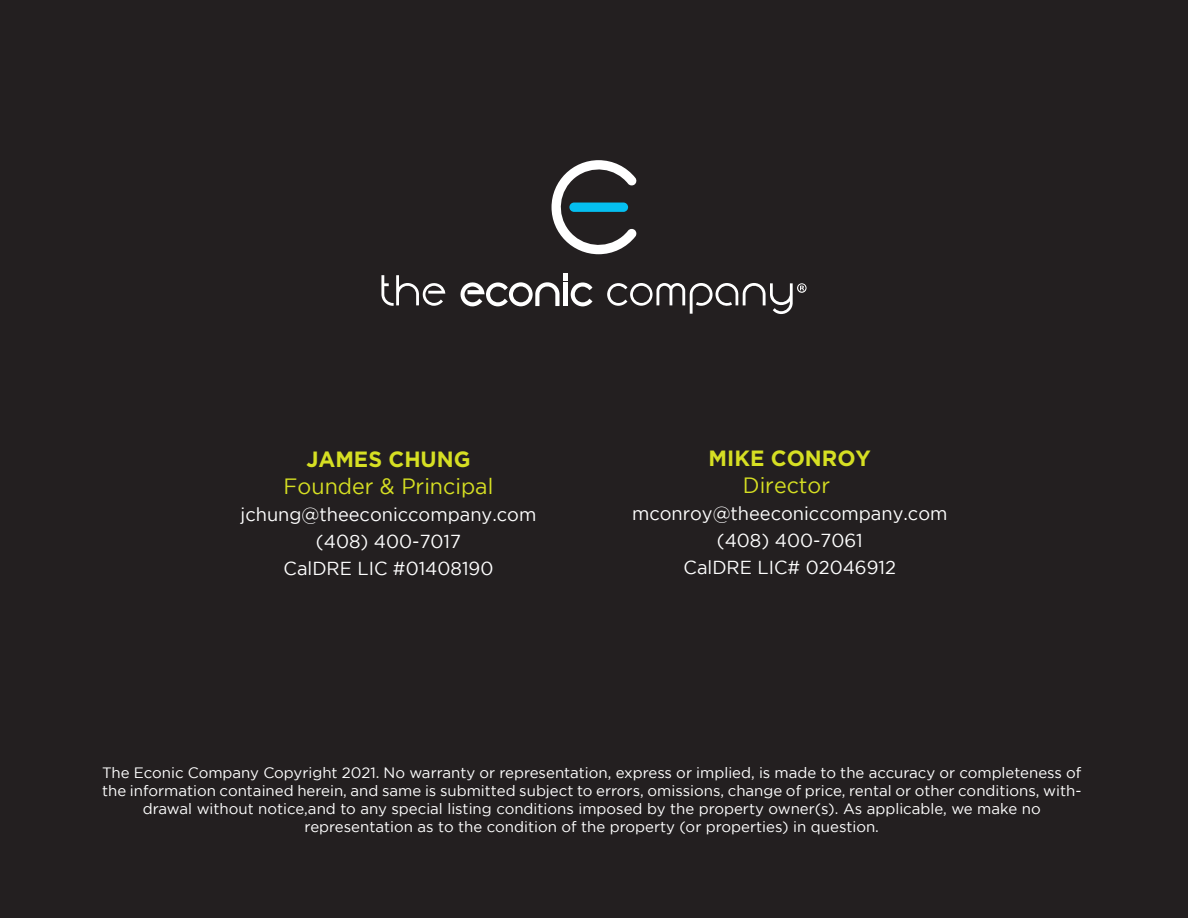
<style>
.page{position:relative;width:1188px;height:918px;background:#231f20}
.page>*{position:absolute;margin:0;border:0;box-sizing:border-box;transform-origin:0 0}
.t1{font:22.05px "Gotham";color:#d6df23}
.t2{font:700 22.05px "Gotham";color:#d6df23}
.t3{font:18.75px/27px "Gotham";color:#fff;text-align:center}
.t4{font:15px/18px "Gotham";color:#fff;text-align:center}
</style>
<div class="page">
<svg style="left:552px;top:160px;width:85px;height:94px"></svg>
<svg style="left:381px;top:275px;width:64px;height:31px"></svg>
<svg style="left:460px;top:282px;width:100px;height:24px"></svg>
<div style="left:563px;top:283px;width:5px;height:23px;background:#fff"></div>
<div style="left:563px;top:273px;width:5px;height:8px;background:#fff"></div>
<svg style="left:571px;top:282px;width:22px;height:24px"></svg>
<svg style="left:607px;top:283px;width:200px;height:31px"></svg>
<h1 class="t2" style="left:306px;top:447px;width:166px">JAMES CHUNG</h1>
<h1 class="t1" style="left:284px;top:474px;width:211px">Founder &amp; Principal</h1>
<p class="t3" style="left:241px;top:501px;width:297px">jchung@theeconiccompany.com (408) 400-7017<br>CalDRE LIC #01408190</p>
<h1 class="t2" style="left:709px;top:446px;width:164px">MIKE CONROY</h1>
<h1 class="t1" style="left:743px;top:473px;width:89px">Director</h1>
<p class="t3" style="left:632px;top:500px;width:317px">mconroy@theeconiccompany.com (408) 400-7061<br>CalDRE LIC# 02046912</p>
<p class="t4" style="left:102px;top:763px;width:981px">The Econic Company Copyright 2021. No warranty or representation, express or implied, is made to the accuracy or completeness of the information contained herein, and same is submitted subject to errors, omissions, change of price, rental or other conditions, with&shy;drawal without notice,and to any special listing conditions imposed by the property owner(s). As applicable, we make no representation as to the condition of the property (or properties) in question.</p>
</div>
